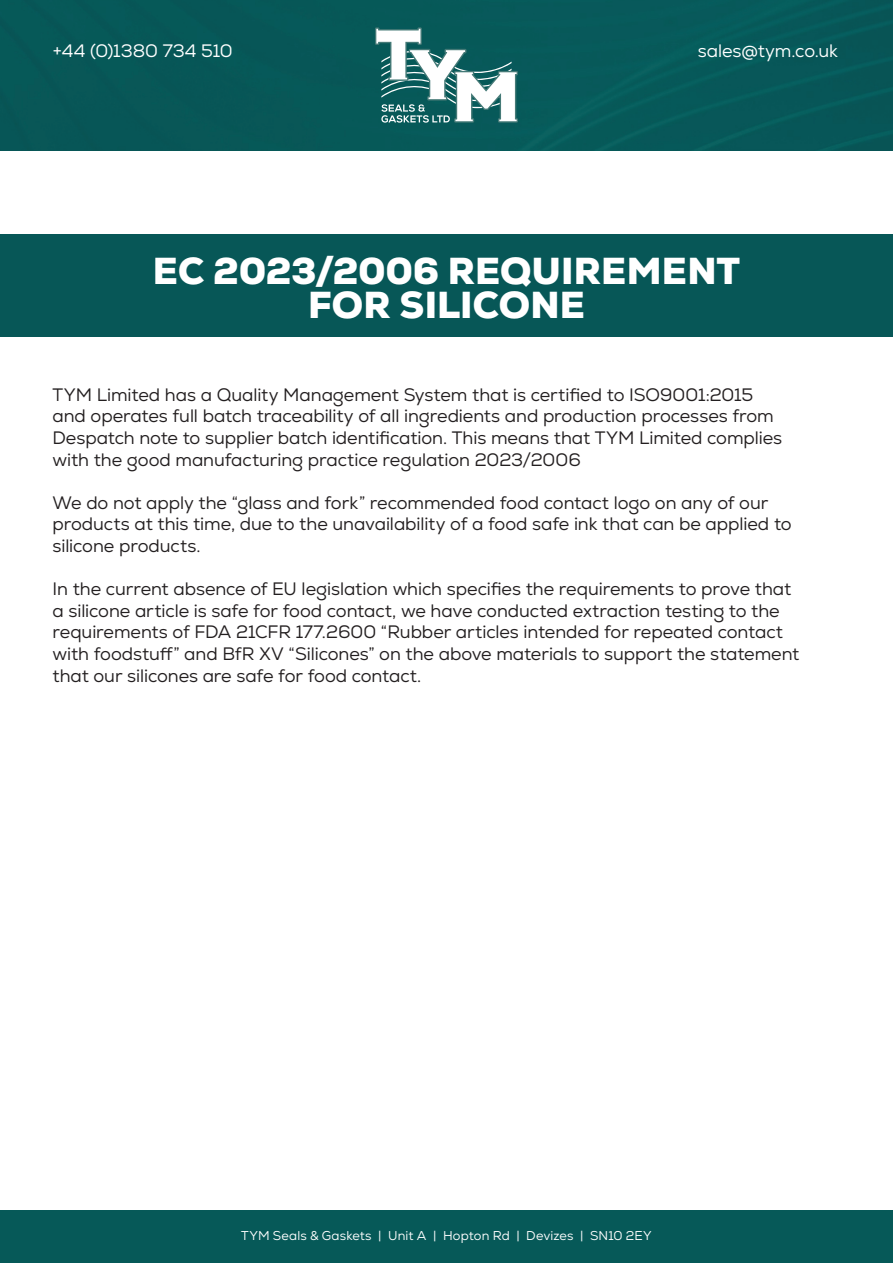
<style>
.page{position:relative;width:893px;height:1263px;background:#fff}
.page>*{position:absolute;margin:0;border:0;box-sizing:border-box;transform-origin:0 0}
.t1{font:900 37.5px/34.5px "Nexa";letter-spacing:.005em;color:#fff;text-align:center}
.t2{font:18px/21.6px "Nexa";letter-spacing:-.005em;color:#231f20}
.t3{font:18px "Nexa";letter-spacing:-.005em;color:#fff}
.t4{font:12.75px "Nexa";letter-spacing:.01em;color:#fff}
</style>
<div class="page">
<div style="left:0;top:234px;width:893px;height:102px;background:#075757"></div>
<div style="left:0;top:1210px;width:893px;height:53px;background:#065958"></div>
<div style="left:0;top:0;width:893px;height:150px;background:#075858"></div>
<svg style="left:375px;top:27px;width:143px;height:96px"></svg>
<p class="t3" style="left:52px;top:39px;width:182px">+44 (0)1380 734 510</p>
<p class="t3" style="left:698px;top:39px;width:142px">sales@tym.co.uk</p>
<h1 class="t1" style="left:153px;top:253px;width:589px">EC 2023/2006 REQUIREMENT<br>FOR SILICONE</h1>
<p class="t2" style="left:52px;top:384px;width:731px">TYM Limited has a Quality Management System that is certified to ISO9001:2015 and operates full batch traceability of all ingredients and production processes from Despatch note to supplier batch identification. This means that TYM Limited complies with the good manufacturing practice regulation 2023/2006</p>
<p class="t2" style="left:52px;top:492px;width:741px">We do not apply the “glass and fork” recommended food contact logo on any of our products at this time, due to the unavailability of a food safe ink that can be applied to silicone products.</p>
<p class="t2" style="left:52px;top:578px;width:748px">In the current absence of EU legislation which specifies the requirements to prove that a silicone article is safe for food contact, we have conducted extraction testing to the requirements of FDA 21CFR 177.2600 “Rubber articles intended for repeated contact with foodstuff” and BfR XV “Silicones” on the above materials to support the statement that our silicones are safe for food contact.</p>
<p class="t4" style="left:241px;top:1228px;width:412px">TYM Seals &amp; Gaskets | Unit A | Hopton Rd | Devizes | SN10 2EY</p>
</div>
